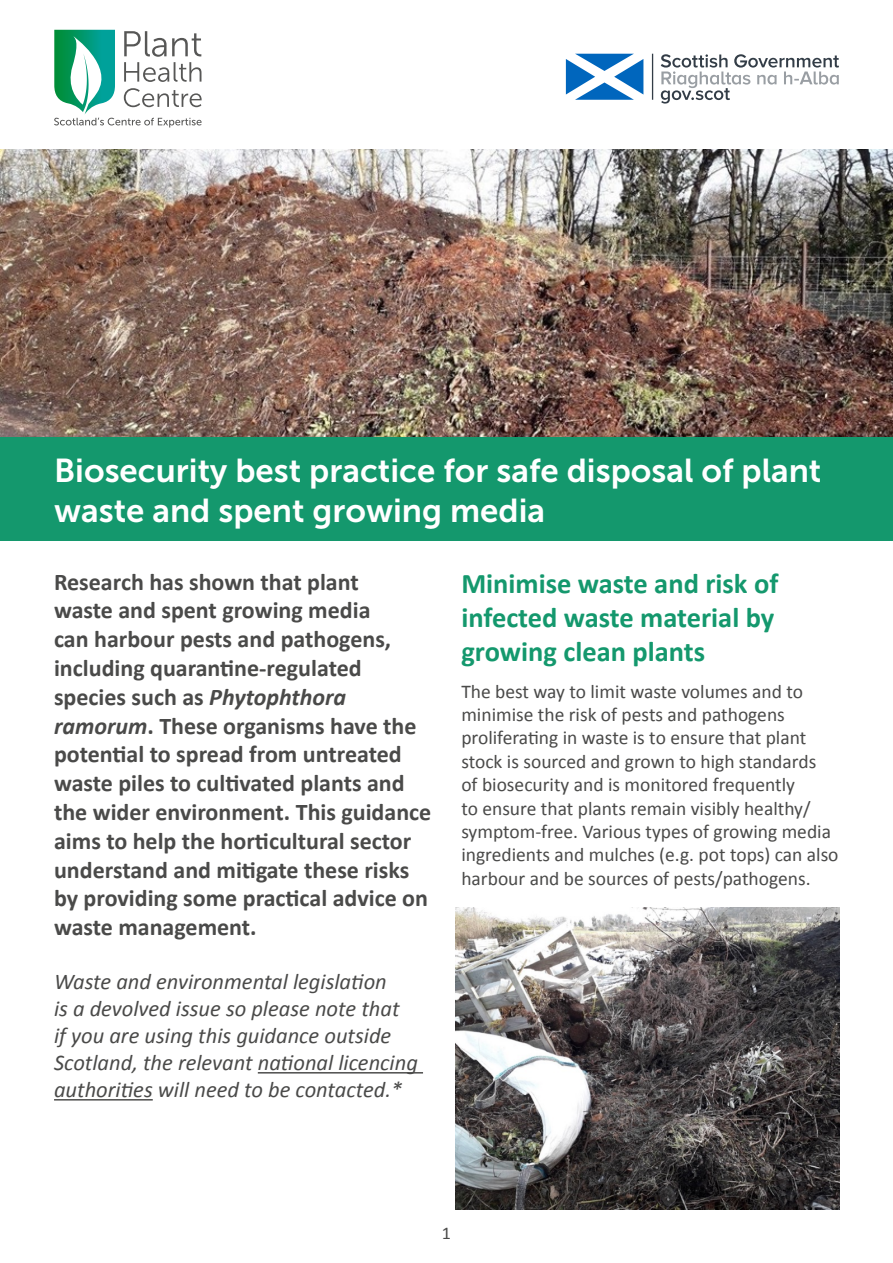
<style>
.page{position:relative;width:893px;height:1263px;background:#fff}
.page>*{position:absolute;margin:0;border:0;box-sizing:border-box;transform-origin:0 0}
.t1{font:33px/39.6px "Museo Sans 700";color:#fff}
.t2{font:700 28.5px/34.2px "Calibri";color:#14986d}
.t3{font:700 24px/28.8px "Calibri";color:#4a4a49}
.t4{font:italic 22.5px/27px "Calibri";color:#4a4a49}
.t5{font:19.5px/23.4px "Calibri";color:#4a4a49}
.t6{font:18px "Calibri";color:#4a4a49}
.s1{font-style:italic}
</style>
<div class="page">
<div style="left:0;top:436px;width:893px;height:105px;background:#14986d"></div>
<img style="left:0;top:150px;width:893px;height:286px">
<hr style="left:652px;top:54px;width:1px;height:46px;background:#333d47">
<svg style="left:566px;top:54px;width:77px;height:46px"></svg>
<svg style="left:661px;top:54px;width:178px;height:50px"></svg>
<svg style="left:54px;top:30px;width:148px;height:97px"></svg>
<img style="left:456px;top:908px;width:383px;height:302px">
<hr style="left:258px;top:1072px;width:165px;height:1px;background:#4a4a49">
<hr style="left:54px;top:1099px;width:99px;height:1px;background:#4a4a49">
<h1 class="t1" style="left:54px;top:451px;width:769px">Biosecurity best practice for safe disposal of plant waste and spent growing media</h1>
<p class="t3" style="left:54px;top:566px;width:379px">Research has shown that plant<br>waste and spent growing media<br>can harbour pests and pathogens, including quarantine-regulated species such as <span class="s1">Phytophthora ramorum</span>. These organisms have the potential to spread from untreated waste piles to cultivated plants and the wider environment. This guidance aims to help the horticultural sector understand and mitigate these risks by providing some practical advice on waste management.</p>
<p class="t4" style="left:54px;top:967px;width:365px">Waste and environmental legislation<br>is a devolved issue so please note that<br>if you are using this guidance outside Scotland, the relevant national licencing authorities will need to be contacted.*</p>
<p class="t2" style="left:461px;top:565px;width:318px">Minimise waste and risk of infected waste material by growing clean plants</p>
<p class="t5" style="left:461px;top:678px;width:379px">The best way to limit waste volumes and to minimise the risk of pests and pathogens proliferating in waste is to ensure that plant stock is sourced and grown to high standards<br>of biosecurity and is monitored frequently<br>to ensure that plants remain visibly healthy/ symptom-free. Various types of growing media ingredients and mulches (e.g. pot tops) can also harbour and be sources of pests/pathogens.</p>
<p class="t6" style="left:442px;top:1222px;width:11px">1</p>
</div>
